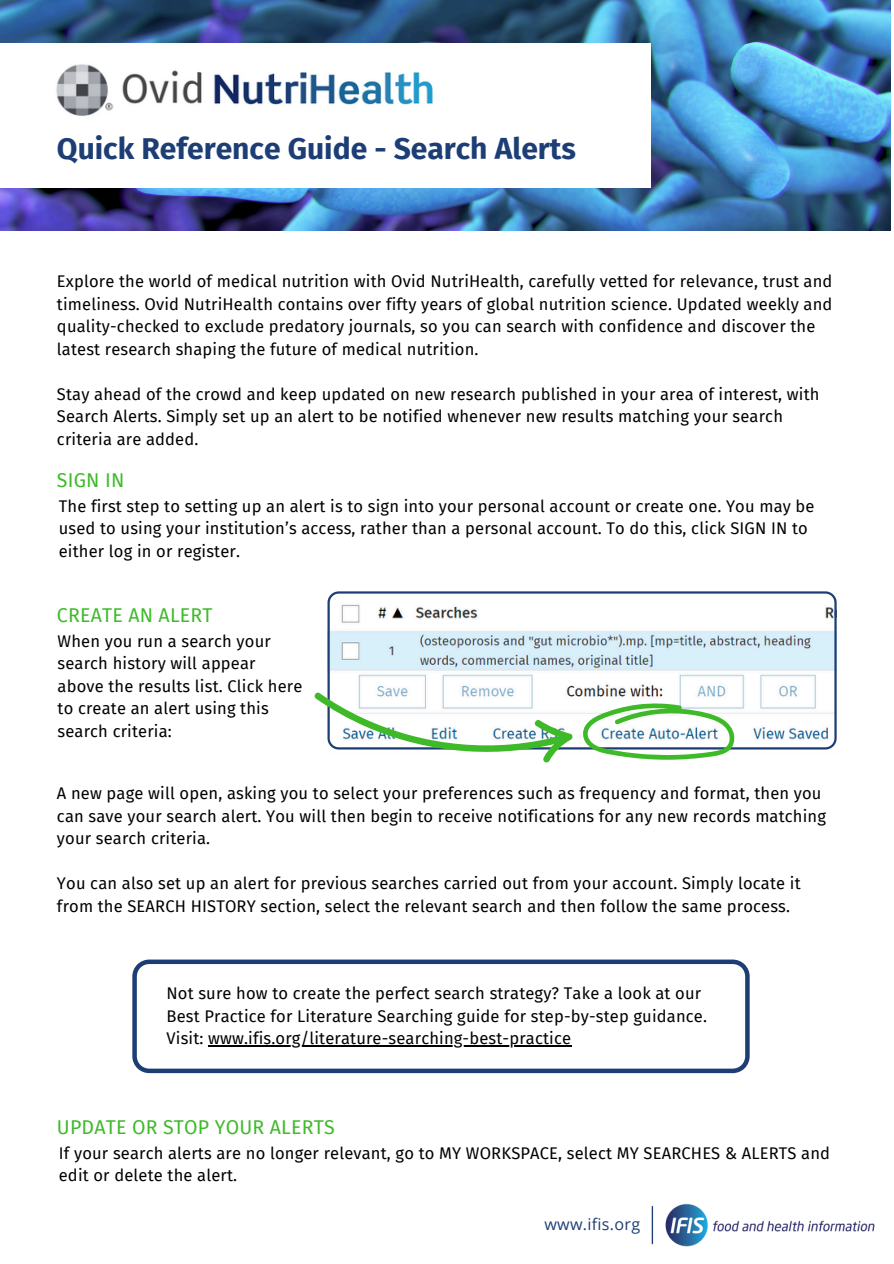
<style>
.page{position:relative;width:894px;height:1264px;background:#fff}
.page>*{position:absolute;margin:0;border:0;box-sizing:border-box;transform-origin:0 0}
.t1{font:700 30px "Fira Sans";color:#1d3e75}
.t2{font:19.5px "Fira Sans";letter-spacing:.01em;color:#3eba29}
.t3{font:16.5px/22.5px "Fira Sans";letter-spacing:.01em;color:#020202}
.t4{font:16.05px "Open Sans";letter-spacing:.02em;color:#1d3e75}
</style>
<div class="page">
<img style="left:0;top:0;width:889px;height:230px">
<div style="left:0;top:43px;width:650px;height:144px;background:#fff"></div>
<hr style="left:651px;top:1206px;width:2px;height:37px;background:#1d3e75">
<img style="left:665px;top:1203px;width:210px;height:44px">
<svg style="left:132px;top:959px;width:617px;height:114px"></svg>
<hr style="left:208px;top:1045px;width:363px;height:1px;background:#020202">
<svg style="left:574px;top:591px;width:262px;height:158px"></svg>
<svg style="left:582px;top:702px;width:152px;height:57px"></svg>
<svg style="left:314px;top:591px;width:260px;height:161px"></svg>
<svg style="left:519px;top:707px;width:57px;height:56px"></svg>
<img style="left:56px;top:64px;width:377px;height:52px">
<p class="t1" style="left:57px;top:131px;width:520px">Quick Reference Guide - Search Alerts</p>
<p class="t3" style="left:57px;top:270px;width:776px">Explore the world of medical nutrition with Ovid NutriHealth, carefully vetted for relevance, trust and timeliness. Ovid NutriHealth contains over fifty years of global nutrition science. Updated weekly and quality-checked to exclude predatory journals, so you can search with confidence and discover the latest research shaping the future of medical nutrition.</p>
<p class="t3" style="left:57px;top:383px;width:763px">Stay ahead of the crowd and keep updated on new research published in your area of interest, with<br>Search Alerts. Simply set up an alert to be notified whenever new results matching your search criteria are added.</p>
<p class="t2" style="left:57px;top:469px;width:69px">SIGN IN</p>
<p class="t3" style="left:59px;top:495px;width:757px">The first step to setting up an alert is to sign into your personal account or create one. You may be used to using your institution’s access, rather than a personal account. To do this, click SIGN IN to either log in or register.</p>
<p class="t2" style="left:57px;top:603px;width:157px">CREATE AN ALERT</p>
<p class="t3" style="left:58px;top:629px;width:215px">When you run a search your search history will appear</p>
<p class="t3" style="left:58px;top:674px;width:246px">above the results list. Click here to create an alert using this search criteria:</p>
<p class="t3" style="left:57px;top:782px;width:770px">A new page will open, asking you to select your preferences such as frequency and format, then you can save your search alert. You will then begin to receive notifications for any new records matching your search criteria.</p>
<p class="t3" style="left:57px;top:872px;width:745px">You can also set up an alert for previous searches carried out from your account. Simply locate it from the SEARCH HISTORY section, select the relevant search and then follow the same process.</p>
<p class="t3" style="left:166px;top:982px;width:542px">Not sure how to create the perfect search strategy? Take a look at our<br>Best Practice for Literature Searching guide for step-by-step guidance.</p>
<p class="t3" style="left:166px;top:1027px;width:406px">Visit: www.ifis.org/literature-searching-best-practice</p>
<p class="t2" style="left:57px;top:1115px;width:279px">UPDATE OR STOP YOUR ALERTS</p>
<p class="t3" style="left:59px;top:1141px;width:772px">If your search alerts are no longer relevant, go to MY WORKSPACE, select MY SEARCHES &amp; ALERTS and edit or delete the alert.</p>
<p class="t4" style="left:544px;top:1212px;width:97px">www.ifis.org</p>
</div>
